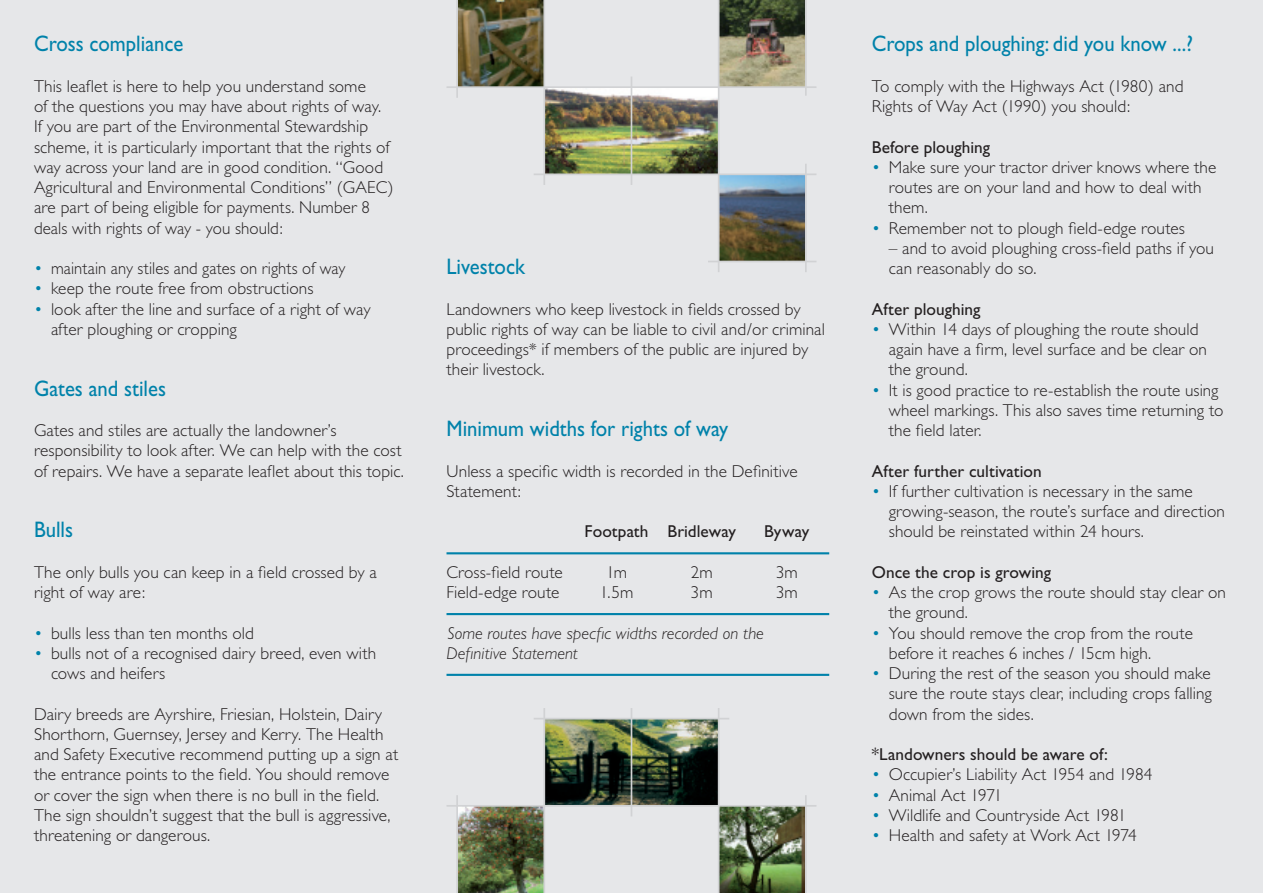
<style>
.page{position:relative;width:1263px;height:893px;background:#e6e7e9}
.page>*{position:absolute;margin:0;border:0;box-sizing:border-box;transform-origin:0 0}
.t1{font:22.5px "Gill Sans";color:#0082aa;scale:.92 1}
.t2{font:300 17.25px/20.2px "Gill Sans";letter-spacing:.005em;color:#231f20}
.t3{font:17.25px "Gill Sans";color:#231f20}
.t4{font:italic 300 17.25px/20.2px "Gill Sans";color:#231f20}
.t5{font:300 17.25px "Gill Sans";letter-spacing:.005em;color:#231f20;scale:.96 1}
.s1{color:#0082aa}
</style>
<div class="page">
<hr style="left:446px;top:552px;width:383px;height:2px;background:#0082aa">
<hr style="left:446px;top:613px;width:383px;height:2px;background:#0082aa">
<hr style="left:446px;top:674px;width:383px;height:2px;background:#0082aa">
<img style="left:545px;top:719px;width:173px;height:86px">
<img style="left:719px;top:807px;width:86px;height:86px">
<img style="left:458px;top:807px;width:85px;height:86px">
<hr style="left:543px;top:708px;width:2px;height:185px;background:#d1d2d4">
<hr style="left:805px;top:795px;width:2px;height:98px;background:#d1d2d4">
<hr style="left:534px;top:718px;width:195px;height:1px;background:#d1d2d4">
<hr style="left:446px;top:805px;width:370px;height:2px;background:#d1d2d4">
<hr style="left:718px;top:708px;width:1px;height:185px;background:#d1d2d4">
<hr style="left:631px;top:708px;width:1px;height:108px;background:#d1d2d4">
<hr style="left:456px;top:795px;width:2px;height:98px;background:#d1d2d4">
<img style="left:545px;top:88px;width:173px;height:85px">
<img style="left:458px;top:0;width:85px;height:86px">
<img style="left:719px;top:0;width:86px;height:86px">
<img style="left:719px;top:175px;width:86px;height:86px">
<hr style="left:718px;top:0;width:1px;height:272px;background:#d1d2d4">
<hr style="left:446px;top:86px;width:370px;height:2px;background:#d1d2d4">
<hr style="left:534px;top:173px;width:282px;height:2px;background:#d1d2d4">
<hr style="left:543px;top:0;width:2px;height:185px;background:#d1d2d4">
<hr style="left:631px;top:77px;width:1px;height:108px;background:#d1d2d4">
<hr style="left:456px;top:0;width:2px;height:98px;background:#d1d2d4">
<hr style="left:805px;top:164px;width:2px;height:108px;background:#d1d2d4">
<hr style="left:708px;top:261px;width:108px;height:1px;background:#d1d2d4">
<hr style="left:805px;top:0;width:2px;height:96px;background:#d1d2d4">
<p class="t1" style="left:34px;top:31px;width:164px">Cross compliance</p>
<p class="t2" style="left:34px;top:76px;width:361px">This leaflet is here to help you understand some<br>of the questions you may have about rights of way.<br>If you are part of the Environmental Stewardship scheme, it is particularly important that the rights of way across your land are in good condition. “Good Agricultural and Environmental Conditions” (GAEC) are part of being eligible for payments. Number 8 deals with rights of way - you should:</p>
<p class="t5" style="left:34px;top:259px;width:326px"><span class="s1">•</span> maintain any stiles and gates on rights of way</p>
<p class="t2" style="left:34px;top:278px;width:281px"><span class="s1">•</span> keep the route free from obstructions</p>
<p class="t2" style="left:51px;top:299px;width:321px;text-indent:-17px"><span class="s1">•</span> look after the line and surface of a right of way after ploughing or cropping</p>
<p class="t1" style="left:34px;top:375px;width:145px">Gates and stiles</p>
<p class="t2" style="left:34px;top:420px;width:371px">Gates and stiles are actually the landowner’s responsibility to look after. We can help with the cost of repairs. We have a separate leaflet about this topic.</p>
<p class="t1" style="left:34px;top:517px;width:44px">Bulls</p>
<p class="t2" style="left:34px;top:562px;width:344px">The only bulls you can keep in a field crossed by a right of way are:</p>
<p class="t2" style="left:34px;top:623px;width:221px"><span class="s1">•</span> bulls less than ten months old</p>
<p class="t2" style="left:51px;top:643px;width:327px;text-indent:-17px"><span class="s1">•</span> bulls not of a recognised dairy breed, even with cows and heifers</p>
<p class="t2" style="left:34px;top:704px;width:366px">Dairy breeds are Ayrshire, Friesian, Holstein, Dairy Shorthorn, Guernsey, Jersey and Kerry. The Health and Safety Executive recommend putting up a sign at the entrance points to the field. You should remove or cover the sign when there is no bull in the field.<br>The sign shouldn’t suggest that the bull is aggressive, threatening or dangerous.</p>
<p class="t1" style="left:446px;top:254px;width:87px">Livestock</p>
<p class="t2" style="left:446px;top:299px;width:380px">Landowners who keep livestock in fields crossed by public rights of way can be liable to civil and/or criminal proceedings* if members of the public are injured by their livestock.</p>
<p class="t1" style="left:446px;top:416px;width:308px">Minimum widths for rights of way</p>
<p class="t2" style="left:446px;top:461px;width:353px">Unless a specific width is recorded in the Definitive<br>Statement:</p>
<p class="t3" style="left:585px;top:522px;width:153px">Footpath Bridleway</p>
<p class="t3" style="left:764px;top:522px;width:47px">Byway</p>
<p class="t2" style="left:446px;top:562px;width:118px">Cross-field route</p>
<p class="t2" style="left:606px;top:562px;width:22px">1m</p>
<p class="t2" style="left:691px;top:562px;width:23px">2m</p>
<p class="t2" style="left:776px;top:562px;width:24px">3m</p>
<p class="t2" style="left:446px;top:582px;width:114px">Field-edge route</p>
<p class="t2" style="left:600px;top:582px;width:35px">1.5m</p>
<p class="t2" style="left:691px;top:582px;width:24px">3m</p>
<p class="t2" style="left:776px;top:582px;width:24px">3m</p>
<p class="t4" style="left:446px;top:623px;width:319px">Some routes have specfic widths recorded on the<br>Definitive Statement</p>
<p class="t1" style="left:872px;top:31px;width:351px">Crops and ploughing: did you know ...?</p>
<p class="t2" style="left:872px;top:76px;width:313px">To comply with the Highways Act (1980) and<br>Rights of Way Act (1990) you should:</p>
<p class="t3" style="left:872px;top:137px;width:120px">Before ploughing</p>
<p class="t2" style="left:889px;top:157px;width:329px;text-indent:-17px"><span class="s1">•</span> Make sure your tractor driver knows where the routes are on your land and how to deal with them.</p>
<p class="t2" style="left:872px;top:218px;width:315px"><span class="s1">•</span> Remember not to plough field-edge routes</p>
<p class="t2" style="left:889px;top:238px;width:327px">– and to avoid ploughing cross-field paths if you can reasonably do so.</p>
<p class="t3" style="left:872px;top:299px;width:110px">After ploughing</p>
<p class="t2" style="left:889px;top:319px;width:320px;text-indent:-17px"><span class="s1">•</span> Within 14 days of ploughing the route should again have a firm, level surface and be clear on the ground.</p>
<p class="t2" style="left:889px;top:380px;width:336px;text-indent:-17px"><span class="s1">•</span> It is good practice to re-establish the route using wheel markings. This also saves time returning to the field later.</p>
<p class="t3" style="left:872px;top:461px;width:171px">After further cultivation</p>
<p class="t2" style="left:889px;top:481px;width:338px;text-indent:-17px"><span class="s1">•</span> If further cultivation is necessary in the same growing-season, the route’s surface and direction should be reinstated within 24 hours.</p>
<p class="t3" style="left:872px;top:562px;width:181px">Once the crop is growing</p>
<p class="t2" style="left:889px;top:582px;width:339px;text-indent:-17px"><span class="s1">•</span> As the crop grows the route should stay clear on the ground.</p>
<p class="t2" style="left:889px;top:623px;width:306px;text-indent:-17px"><span class="s1">•</span> You should remove the crop from the route before it reaches 6 inches / 15cm high.</p>
<p class="t2" style="left:889px;top:663px;width:325px;text-align:justify;text-indent:-17px"><span class="s1">•</span> During the rest of the season you should make sure the route stays clear, including crops falling down from the sides.</p>
<p class="t3" style="left:872px;top:744px;width:238px">*Landowners should be aware of:</p>
<p class="t2" style="left:872px;top:764px;width:282px"><span class="s1">•</span> Occupier’s Liability Act 1954 and 1984</p>
<p class="t2" style="left:872px;top:785px;width:132px"><span class="s1">•</span> Animal Act 1971</p>
<p class="t2" style="left:872px;top:805px;width:256px"><span class="s1">•</span> Wildlife and Countryside Act 1981</p>
<p class="t2" style="left:872px;top:825px;width:267px"><span class="s1">•</span> Health and safety at Work Act 1974</p>
</div>
